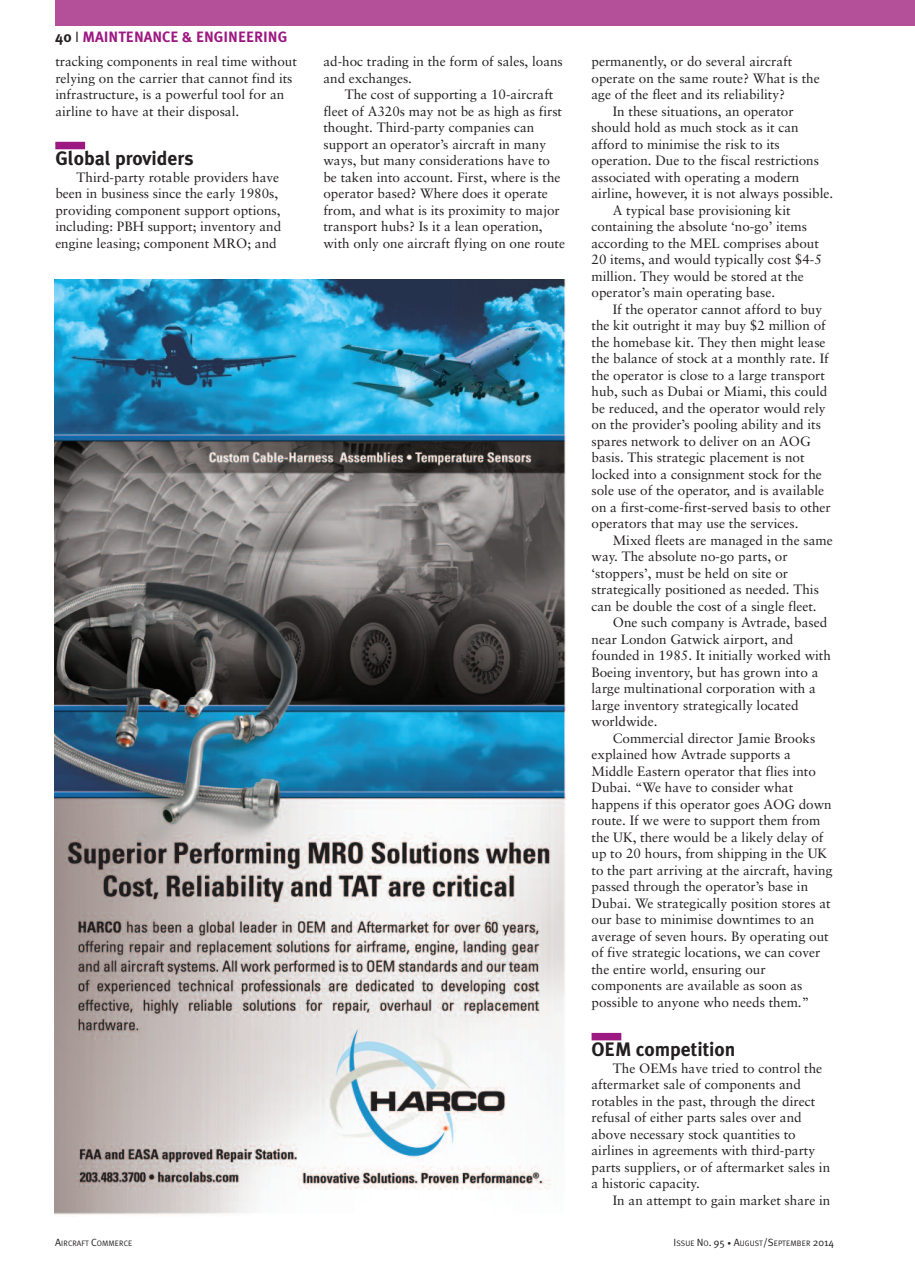
<style>
.page{position:relative;width:915px;height:1263px;background:#fff}
.page>*{position:absolute;margin:0;border:0;box-sizing:border-box;transform-origin:0 0}
.t1{font:700 19.5px "Meta Plus";color:#231f20}
.t2{font:700 15px "Meta Plus";color:#9d1982}
.t3{font:13.5px/16.5px "Sabon";color:#231f20}
.t4{font:7.8px "Meta Plus Normal";letter-spacing:.01em;color:#231f20}
.s1{color:#231f20}
.s2{font-family:"Meta Plus Normal";font-weight:400;color:#231f20}
.s3{font-size:10.5px}
.s4{font-size:7.5px}
</style>
<div class="page">
<div style="left:55px;top:0;width:859px;height:26px;background:#b45099"></div>
<div style="left:55px;top:142px;width:30px;height:7px;background:#9d1982"></div>
<div style="left:591px;top:1033px;width:30px;height:7px;background:#9d1982"></div>
<img style="left:55px;top:279px;width:510px;height:936px">
<p class="t2" style="left:55px;top:28px;width:233px"><span class="s1">40</span> <span class="s2">I</span> MAINTENANCE &amp; ENGINEERING</p>
<p class="t3" style="left:55px;top:54px;width:243px">tracking components in real time without relying on the carrier that cannot find its infrastructure, is a powerful tool for an airline to have at their disposal.</p>
<h1 class="t1" style="left:55px;top:147px;width:140px">Global providers</h1>
<p class="t3" style="left:55px;top:170px;width:227px;text-indent:21px">Third-party rotable providers have been in business since the early 1980s, providing component support options, including: PBH support; inventory and engine leasing; component MRO; and</p>
<p class="t3" style="left:323px;top:54px;width:241px">ad-hoc trading in the form of sales, loans and exchanges.</p>
<p class="t3" style="left:323px;top:87px;width:243px;text-indent:21px">The cost of supporting a 10-aircraft fleet of A320s may not be as high as first thought. Third-party companies can support an operator’s aircraft in many ways, but many considerations have to be taken into account. First, where is the operator based? Where does it operate from, and what is its proximity to major transport hubs? Is it a lean operation, with only one aircraft flying on one route</p>
<p class="t3" style="left:591px;top:54px;width:202px">permanently, or do several aircraft</p>
<p class="t3" style="left:591px;top:71px;width:229px">operate on the same route? What is the</p>
<p class="t3" style="left:591px;top:87px;width:195px">age of the fleet and its reliability?</p>
<p class="t3" style="left:612px;top:104px;width:182px">In these situations, an operator</p>
<p class="t3" style="left:591px;top:120px;width:209px">should hold as much stock as it can</p>
<p class="t3" style="left:591px;top:137px;width:190px">afford to minimise the risk to its</p>
<p class="t3" style="left:591px;top:153px;width:229px">operation. Due to the fiscal restrictions</p>
<p class="t3" style="left:591px;top:170px;width:209px">associated with operating a modern</p>
<p class="t3" style="left:591px;top:186px;width:243px">airline, however, it is not always possible.</p>
<p class="t3" style="left:612px;top:203px;width:179px">A typical base provisioning kit</p>
<p class="t3" style="left:591px;top:219px;width:217px">containing the absolute ‘no-go’ items</p>
<p class="t3" style="left:591px;top:236px;width:229px">according to the MEL comprises about</p>
<p class="t3" style="left:591px;top:252px;width:232px">20 items, and would typically cost $4-5</p>
<p class="t3" style="left:591px;top:269px;width:214px">million. They would be stored at the</p>
<p class="t3" style="left:591px;top:285px;width:185px">operator’s main operating base.</p>
<p class="t3" style="left:612px;top:302px;width:211px">If the operator cannot afford to buy</p>
<p class="t3" style="left:591px;top:318px;width:235px">the kit outright it may buy $2 million of</p>
<p class="t3" style="left:591px;top:335px;width:235px">the homebase kit. They then might lease</p>
<p class="t3" style="left:591px;top:351px;width:238px">the balance of stock at a monthly rate. If</p>
<p class="t3" style="left:591px;top:368px;width:235px">the operator is close to a large transport</p>
<p class="t3" style="left:591px;top:384px;width:237px">hub, such as Dubai or Miami, this could</p>
<p class="t3" style="left:591px;top:401px;width:235px">be reduced, and the operator would rely</p>
<p class="t3" style="left:591px;top:417px;width:231px">on the provider’s pooling ability and its</p>
<p class="t3" style="left:591px;top:434px;width:220px">spares network to deliver on an AOG</p>
<p class="t3" style="left:591px;top:450px;width:214px">basis. This strategic placement is not</p>
<p class="t3" style="left:591px;top:467px;width:232px">locked into a consignment stock for the</p>
<p class="t3" style="left:591px;top:483px;width:234px">sole use of the operator, and is available</p>
<p class="t3" style="left:591px;top:500px;width:241px">on a first-come-first-served basis to other</p>
<p class="t3" style="left:591px;top:516px;width:208px">operators that may use the services.</p>
<p class="t3" style="left:612px;top:533px;width:221px">Mixed fleets are managed in the same</p>
<p class="t3" style="left:591px;top:549px;width:198px">way. The absolute no-go parts, or</p>
<p class="t3" style="left:591px;top:566px;width:198px">‘stoppers’, must be held on site or</p>
<p class="t3" style="left:591px;top:582px;width:229px">strategically positioned as needed. This</p>
<p class="t3" style="left:591px;top:599px;width:226px">can be double the cost of a single fleet.</p>
<p class="t3" style="left:612px;top:615px;width:216px">One such company is Avtrade, based</p>
<p class="t3" style="left:591px;top:632px;width:203px">near London Gatwick airport, and</p>
<p class="t3" style="left:591px;top:648px;width:241px">founded in 1985. It initially worked with</p>
<p class="t3" style="left:591px;top:665px;width:228px">Boeing inventory, but has grown into a</p>
<p class="t3" style="left:591px;top:681px;width:226px">large multinational corporation with a</p>
<p class="t3" style="left:591px;top:698px;width:208px">large inventory strategically located</p>
<p class="t3" style="left:591px;top:714px;width:68px">worldwide.</p>
<p class="t3" style="left:612px;top:731px;width:204px">Commercial director Jamie Brooks</p>
<p class="t3" style="left:591px;top:747px;width:201px">explained how Avtrade supports a</p>
<p class="t3" style="left:591px;top:764px;width:226px">Middle Eastern operator that flies into</p>
<p class="t3" style="left:591px;top:780px;width:203px">Dubai. “We have to consider what</p>
<p class="t3" style="left:591px;top:797px;width:241px">happens if this operator goes AOG down</p>
<p class="t3" style="left:591px;top:813px;width:230px">route. If we were to support them from</p>
<p class="t3" style="left:591px;top:830px;width:233px">the UK, there would be a likely delay of</p>
<p class="t3" style="left:591px;top:846px;width:237px">up to 20 hours, from shipping in the UK</p>
<p class="t3" style="left:591px;top:863px;width:242px">to the part arriving at the aircraft, having</p>
<p class="t3" style="left:591px;top:879px;width:218px">passed through the operator’s base in</p>
<p class="t3" style="left:591px;top:896px;width:240px">Dubai. We strategically position stores at</p>
<p class="t3" style="left:591px;top:912px;width:224px">our base to minimise downtimes to an</p>
<p class="t3" style="left:591px;top:929px;width:238px">average of seven hours. By operating out</p>
<p class="t3" style="left:591px;top:945px;width:230px">of five strategic locations, we can cover</p>
<p class="t3" style="left:591px;top:962px;width:176px">the entire world, ensuring our</p>
<p class="t3" style="left:591px;top:978px;width:212px">components are available as soon as</p>
<p class="t3" style="left:591px;top:995px;width:219px">possible to anyone who needs them.”</p>
<h1 class="t1" style="left:591px;top:1038px;width:145px">OEM competition</h1>
<p class="t3" style="left:591px;top:1061px;width:240px;text-indent:21px">The OEMs have tried to control the aftermarket sale of components and rotables in the past, through the direct refusal of either parts sales over and above necessary stock quantities to airlines in agreements with third-party parts suppliers, or of aftermarket sales in a historic capacity.</p>
<p class="t3" style="left:612px;top:1193px;width:219px">In an attempt to gain market share in</p>
<p class="t4" style="left:55px;top:1238px;width:78px"><span class="s3">A</span>IRCRAFT <span class="s3">C</span>OMMERCE</p>
<p class="t4" style="left:673px;top:1238px;width:162px"><span class="s3">I</span>SSUE <span class="s3">N</span>O<span class="s3">. 95</span> <span class="s4">•</span> <span class="s3">A</span>UGUST<span class="s3">/S</span>EPTEMBER <span class="s3">2014</span></p>
</div>
